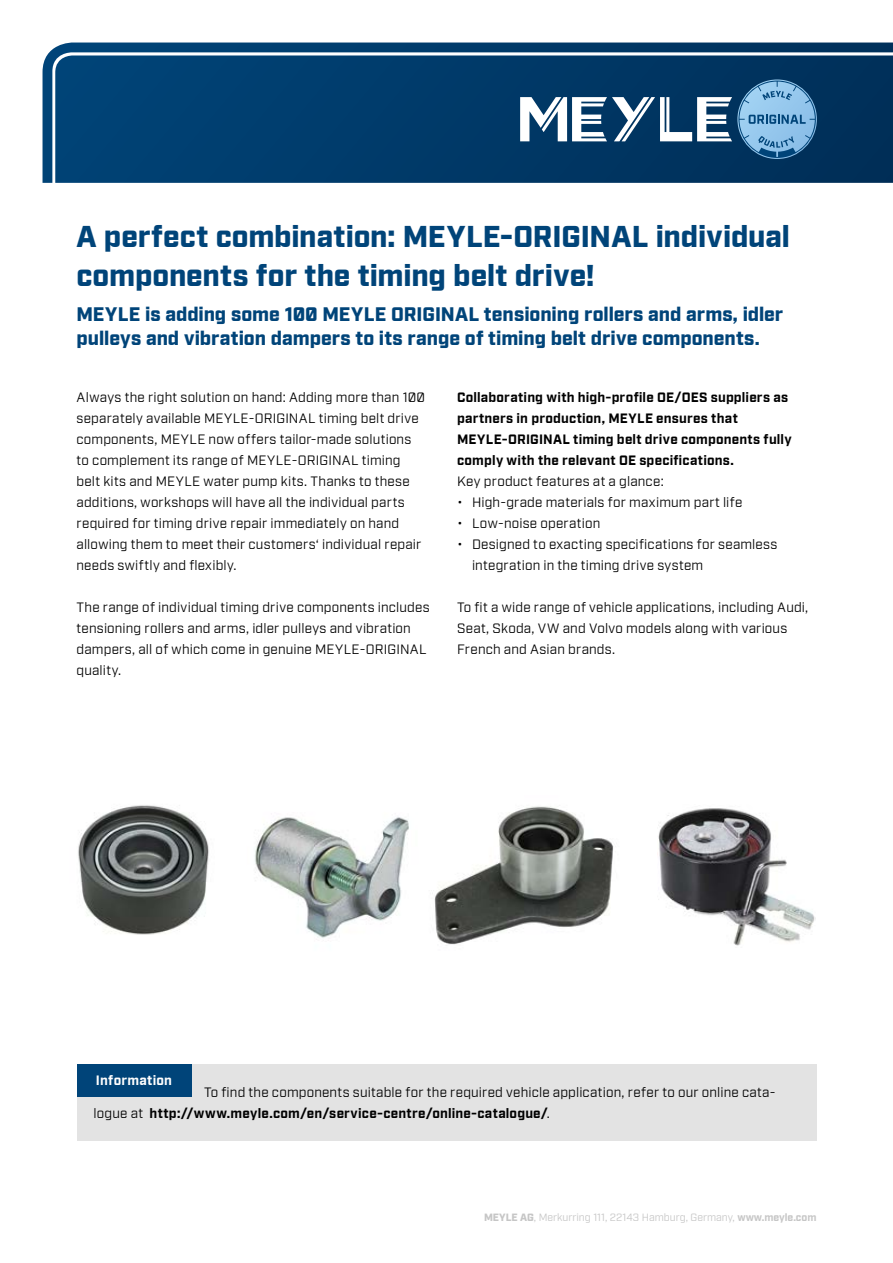
<style>
.page{position:relative;width:893px;height:1263px;background:#fff}
.page>*{position:absolute;margin:0;border:0;box-sizing:border-box;transform-origin:0 0}
.t1{font:900 30px/39px "Industry Meyle";letter-spacing:-.005em;color:#004479}
.t2{font:900 19.5px/24px "Industry Meyle";color:#004479}
.t3{font:13.5px/21px "Industry Meyle";letter-spacing:.015em;color:#000}
.t4{font:700 13.5px/21px "Industry Meyle";letter-spacing:.015em;color:#000}
.t5{font:700 13.5px "Industry Meyle";letter-spacing:.02em;color:#fff}
.t6{font:10.5px "Industry Meyle";color:#c6c6c6}
.s1{font-weight:700}
.s2{font-weight:900}
</style>
<div class="page">
<svg style="left:43px;top:43px;width:850px;height:140px;background:#09416e"></svg>
<svg style="left:738px;top:81px;width:78px;height:77px;background:#6397c0"></svg>
<svg style="left:520px;top:97px;width:212px;height:44px"></svg>
<img style="left:78px;top:805px;width:131px;height:130px">
<img style="left:255px;top:817px;width:154px;height:121px">
<img style="left:434px;top:806px;width:180px;height:139px">
<img style="left:658px;top:808px;width:158px;height:138px">
<div style="left:77px;top:1064px;width:739px;height:77px;background:#e3e3e3"></div>
<div style="left:77px;top:1064px;width:114px;height:32px;background:#004479"></div>
<h1 class="t1" style="left:77px;top:219px;width:715px">A perfect combination: MEYLE-ORIGINAL individual components for the timing belt drive!</h1>
<h2 class="t2" style="left:77px;top:303px;width:708px">MEYLE is adding some 100 MEYLE ORIGINAL tensioning rollers and arms, idler pulleys and vibration dampers to its range of timing belt drive components.</h2>
<p class="t3" style="left:77px;top:387px;width:350px">Always the right solution on hand: Adding more than 100 separately available MEYLE-ORIGINAL timing belt drive components, MEYLE now offers tailor-made solutions to complement its range of MEYLE-ORIGINAL timing belt kits and MEYLE water pump kits. Thanks to these additions, workshops will have all the individual parts required for timing drive repair immediately on hand allowing them to meet their customers‘ individual repair needs swiftly and flexibly.</p>
<p class="t3" style="left:77px;top:597px;width:355px">The range of individual timing drive components includes tensioning rollers and arms, idler pulleys and vibration dampers, all of which come in genuine MEYLE-ORIGINAL quality.</p>
<p class="t4" style="left:457px;top:387px;width:336px">Collaborating with high-profile OE/OES suppliers as partners in production, MEYLE ensures that MEYLE-ORIGINAL timing belt drive components fully comply with the relevant OE specifications.</p>
<p class="t3" style="left:457px;top:471px;width:208px">Key product features at a glance:</p>
<p class="t3" style="left:457px;top:492px;width:287px">• High-grade materials for maximum part life</p>
<p class="t3" style="left:457px;top:513px;width:145px">• Low-noise operation</p>
<p class="t3" style="left:472px;top:534px;width:307px;text-indent:-15px">• Designed to exacting specifications for seamless integration in the timing drive system</p>
<p class="t3" style="left:457px;top:597px;width:353px">To fit a wide range of vehicle applications, including Audi,<br>Seat, Skoda, VW and Volvo models along with various<br>French and Asian brands.</p>
<p class="t5" style="left:96px;top:1073px;width:78px">Information</p>
<p class="t3" style="left:94px;top:1082px;width:684px;text-indent:111px">To find the components suitable for the required vehicle application, refer to our online cata&shy;logue at <span class="s1">http://www.meyle.com/en/service-centre/online-catalogue/</span>.</p>
<p class="t6" style="left:484px;top:1211px;width:334px"><span class="s2">MEYLE AG</span>, Merkurring 111, 22143 Hamburg, Germany, <span class="s1">www.meyle.com</span></p>
</div>
